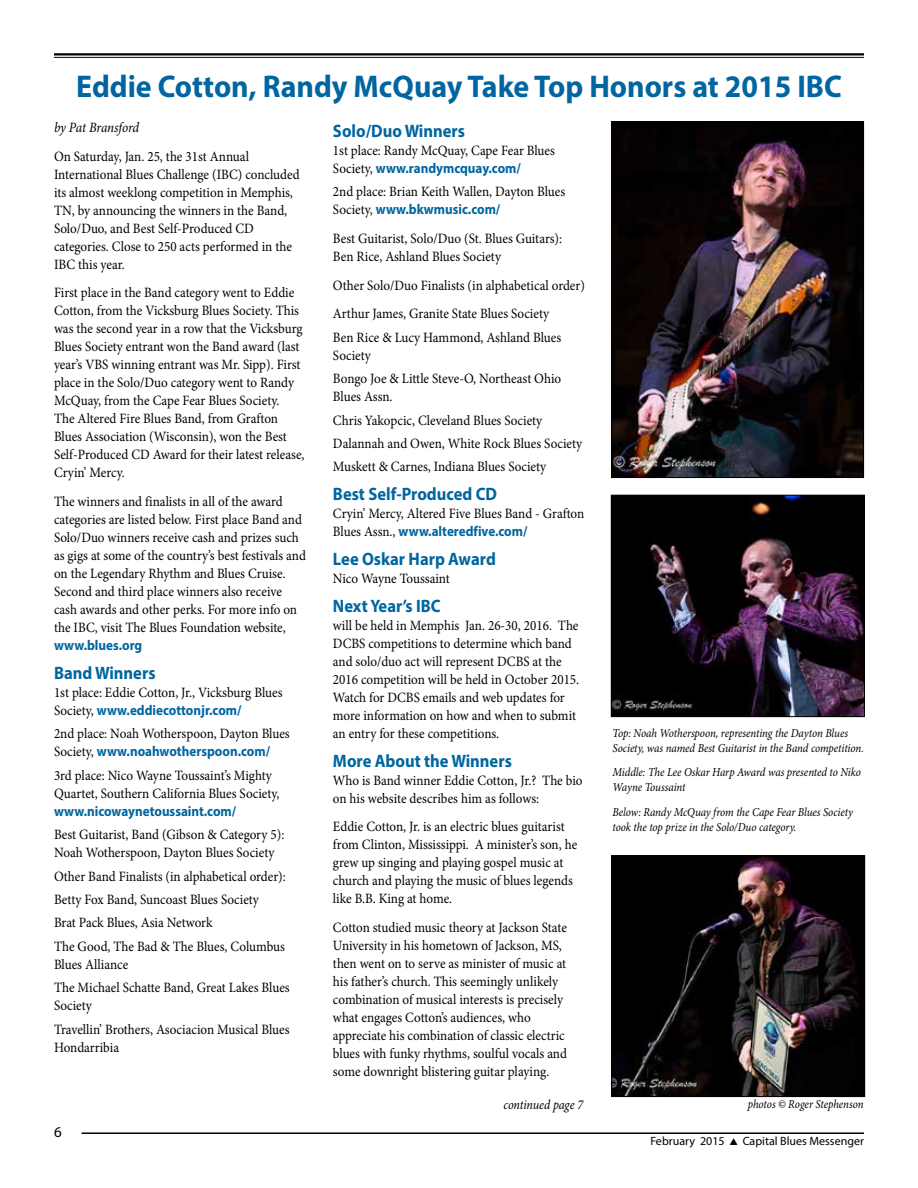
<style>
.page{position:relative;width:918px;height:1188px;background:#fff}
.page>*{position:absolute;margin:0;border:0;box-sizing:border-box;transform-origin:0 0}
.t1{font:700 31.5px "Myriad Pro";color:#0065a0;scale:.95 1}
.t2{font:700 18px "Myriad Pro";color:#0065a0;scale:.92 1}
.t3{font:15px "Myriad Pro";color:#000}
.t4{font:14.25px/18px "Minion Pro";letter-spacing:-.005em;color:#000;scale:.92 1}
.t5{font:700 14.25px "Myriad Pro";color:#0065a0;scale:.92 1}
.t6{font:italic 14.25px "Minion Pro";letter-spacing:-.015em;color:#000;scale:.92 1}
.t7{font:italic 13.5px "Minion Pro";letter-spacing:-.01em;color:#000;scale:.9 1}
.t8{font:italic 12.15px/14.9px "Minion Pro";letter-spacing:-.01em;color:#000;scale:.9 1}
.t9{font:12px "Myriad Pro";color:#000}
.s1{font-family:"Minion Pro";font-weight:400;color:#000}
.s2{font-family:"Zingbats"}
</style>
<div class="page">
<hr style="left:54px;top:53px;width:810px;height:3px;background:#000">
<hr style="left:54px;top:57px;width:810px;height:1px;background:#000">
<hr style="left:82px;top:1132px;width:782px;height:2px;background:#000">
<img style="left:613px;top:857px;width:250px;height:238px">
<div style="left:611px;top:855px;width:254px;height:242px;border:1px solid #000"></div>
<img style="left:613px;top:124px;width:249px;height:352px">
<div style="left:611px;top:122px;width:253px;height:356px;border:1px solid #000"></div>
<img style="left:613px;top:497px;width:250px;height:218px">
<div style="left:611px;top:495px;width:254px;height:222px;border:1px solid #000"></div>
<h1 class="t1" style="left:76px;top:66px;width:807px">Eddie Cotton, Randy McQuay Take Top Honors at 2015 IBC</h1>
<p class="t6" style="left:54px;top:118px;width:94px">by Pat Bransford</p>
<p class="t4" style="left:54px;top:147px;width:269px">On Saturday, Jan. 25, the 31st Annual International Blues Challenge (IBC) concluded its almost weeklong competition in Memphis, TN, by announcing the winners in the Band, Solo/Duo, and Best Self-Produced CD categories. Close to 250 acts performed in the IBC this year.</p>
<p class="t4" style="left:54px;top:284px;width:274px">First place in the Band category went to Eddie Cotton, from the Vicksburg Blues Society. This was the second year in a row that the Vicksburg Blues Society entrant won the Band award (last year’s VBS winning entrant was Mr. Sipp). First place in the Solo/Duo category went to Randy McQuay, from the Cape Fear Blues Society.<br>The Altered Fire Blues Band, from Grafton Blues Association (Wisconsin), won the Best Self-Produced CD Award for their latest release, Cryin’ Mercy.</p>
<p class="t4" style="left:54px;top:493px;width:275px">The winners and finalists in all of the award categories are listed below. First place Band and Solo/Duo winners receive cash and prizes such as gigs at some of the country’s best festivals and on the Legendary Rhythm and Blues Cruise.<br>Second and third place winners also receive cash awards and other perks. For more info on the IBC, visit The Blues Foundation website,</p>
<p class="t5" style="left:54px;top:636px;width:97px">www.blues.org</p>
<p class="t2" style="left:54px;top:661px;width:112px">Band Winners</p>
<p class="t4" style="left:54px;top:684px;width:250px">1st place: Eddie Cotton, Jr., Vicksburg Blues</p>
<p class="t5" style="left:54px;top:701px;width:205px"><span class="s1">Society,</span> www.eddiecottonjr.com/</p>
<p class="t4" style="left:54px;top:725px;width:258px">2nd place: Noah Wotherspoon, Dayton Blues</p>
<p class="t5" style="left:54px;top:742px;width:236px"><span class="s1">Society,</span> www.noahwotherspoon.com/</p>
<p class="t4" style="left:54px;top:766px;width:247px">3rd place: Nico Wayne Toussaint’s Mighty<br>Quartet, Southern California Blues Society,</p>
<p class="t5" style="left:54px;top:802px;width:200px">www.nicowaynetoussaint.com/</p>
<p class="t4" style="left:54px;top:826px;width:252px">Best Guitarist, Band (Gibson &amp; Category 5):<br>Noah Wotherspoon, Dayton Blues Society</p>
<p class="t4" style="left:54px;top:864px;width:253px;line-height:23.4px">Other Band Finalists (in alphabetical order):<br>Betty Fox Band, Suncoast Blues Society<br>Brat Pack Blues, Asia Network<br>The Good, The Bad &amp; The Blues, Columbus</p>
<p class="t4" style="left:54px;top:953px;width:258px;line-height:23.4px">Blues Alliance<br>The Michael Schatte Band, Great Lakes Blues</p>
<p class="t4" style="left:54px;top:994px;width:258px;line-height:23.4px">Society<br>Travellin’ Brothers, Asociacion Musical Blues</p>
<p class="t4" style="left:54px;top:1038px;width:72px">Hondarribia</p>
<p class="t3" style="left:54px;top:1123px;width:9px">6</p>
<p class="t2" style="left:333px;top:119px;width:145px">Solo/Duo Winners</p>
<p class="t4" style="left:333px;top:141px;width:243px">1st place: Randy McQuay, Cape Fear Blues</p>
<p class="t5" style="left:333px;top:159px;width:206px"><span class="s1">Society,</span> www.randymcquay.com/</p>
<p class="t4" style="left:333px;top:183px;width:254px">2nd place: Brian Keith Wallen, Dayton Blues</p>
<p class="t5" style="left:333px;top:200px;width:183px"><span class="s1">Society,</span> www.bkwmusic.com/</p>
<p class="t4" style="left:333px;top:229px;width:251px">Best Guitarist, Solo/Duo (St. Blues Guitars):<br>Ben Rice, Ashland Blues Society</p>
<p class="t4" style="left:333px;top:271px;width:275px;line-height:28.8px">Other Solo/Duo Finalists (in alphabetical order)<br>Arthur James, Granite State Blues Society</p>
<p class="t4" style="left:333px;top:328px;width:250px">Ben Rice &amp; Lucy Hammond, Ashland Blues<br>Society</p>
<p class="t4" style="left:333px;top:370px;width:250px">Bongo Joe &amp; Little Steve-O, Northeast Ohio<br>Blues Assn.</p>
<p class="t4" style="left:333px;top:408px;width:273px;line-height:23.4px">Chris Yakopcic, Cleveland Blues Society<br>Dalannah and Owen, White Rock Blues Society<br>Muskett &amp; Carnes, Indiana Blues Society</p>
<p class="t2" style="left:333px;top:482px;width:180px">Best Self-Produced CD</p>
<p class="t4" style="left:333px;top:505px;width:275px">Cryin’ Mercy, Altered Five Blues Band - Grafton</p>
<p class="t5" style="left:333px;top:522px;width:213px"><span class="s1">Blues Assn.,</span> www.alteredfive.com/</p>
<p class="t2" style="left:333px;top:547px;width:179px">Lee Oskar Harp Award</p>
<p class="t4" style="left:333px;top:570px;width:128px">Nico Wayne Toussaint</p>
<p class="t2" style="left:333px;top:594px;width:118px">Next Year’s IBC</p>
<p class="t4" style="left:333px;top:616px;width:269px">will be held in Memphis Jan. 26-30, 2016. The DCBS competitions to determine which band and solo/duo act will represent DCBS at the 2016 competition will be held in October 2015.<br>Watch for DCBS emails and web updates for more information on how and when to submit an entry for these competitions.</p>
<p class="t2" style="left:333px;top:749px;width:196px">More About the Winners</p>
<p class="t4" style="left:333px;top:771px;width:273px">Who is Band winner Eddie Cotton, Jr.? The bio on his website describes him as follows:</p>
<p class="t4" style="left:333px;top:818px;width:267px">Eddie Cotton, Jr. is an electric blues guitarist from Clinton, Mississippi. A minister’s son, he grew up singing and playing gospel music at church and playing the music of blues legends like B.B. King at home.</p>
<p class="t4" style="left:333px;top:919px;width:256px">Cotton studied music theory at Jackson State University in his hometown of Jackson, MS, then went on to serve as minister of music at his father’s church. This seemingly unlikely combination of musical interests is precisely what engages Cotton’s audiences, who appreciate his combination of classic electric blues with funky rhythms, soulful vocals and some downright blistering guitar playing.</p>
<p class="t7" style="left:503px;top:1096px;width:90px">continued page 7</p>
<p class="t8" style="left:613px;top:725px;width:281px">Top: Noah Wotherspoon, representing the Dayton Blues<br>Society, was named Best Guitarist in the Band competition.</p>
<p class="t8" style="left:613px;top:765px;width:278px">Middle: The Lee Oskar Harp Award was presented to Niko<br>Wayne Toussaint</p>
<p class="t8" style="left:613px;top:805px;width:269px">Below: Randy McQuay from the Cape Fear Blues Society took the top prize in the Solo/Duo category.</p>
<p class="t8" style="left:748px;top:1097px;width:130px">photos © Roger Stephenson</p>
<p class="t9" style="left:651px;top:1133px;width:215px">February 2015 <span class="s2">s</span> Capital Blues Messenger</p>
</div>
